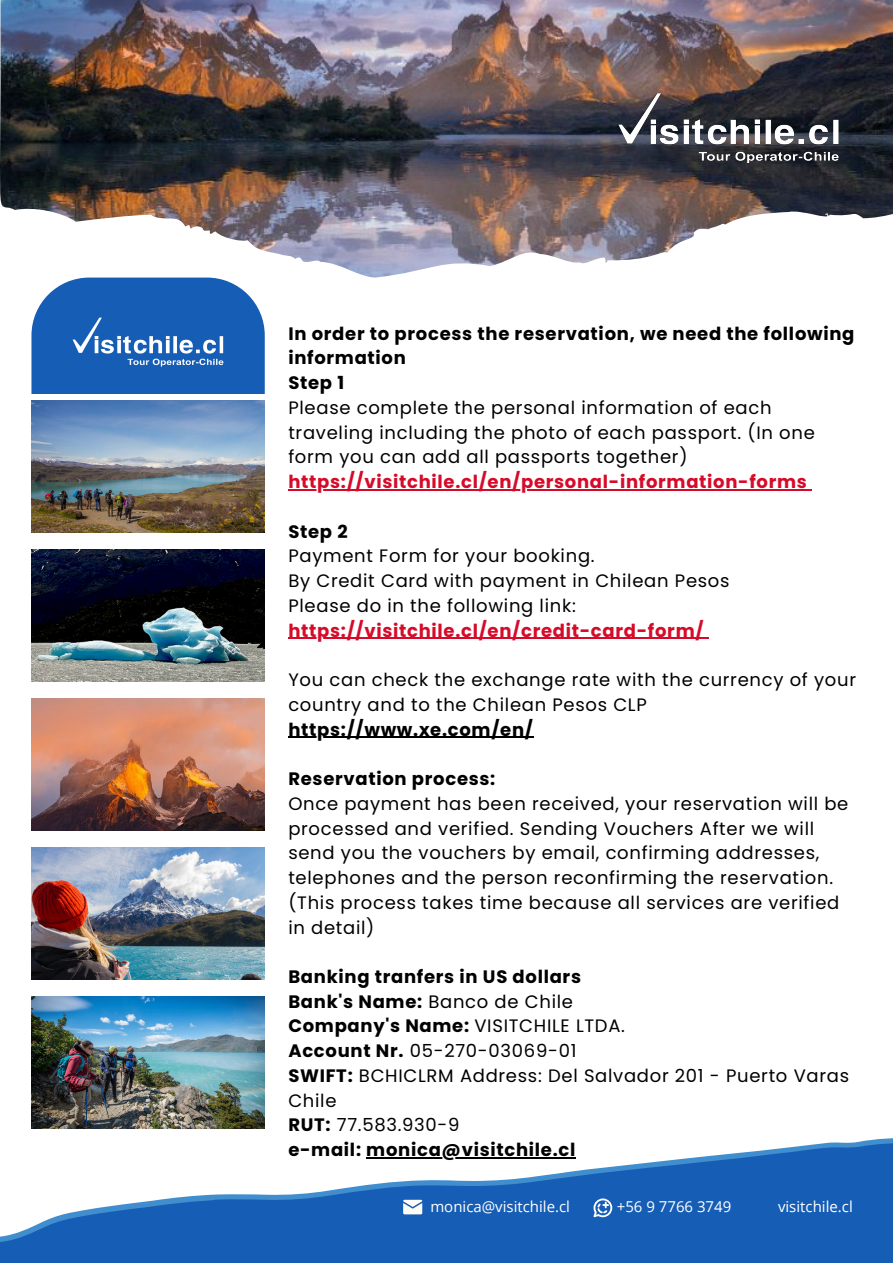
<style>
.page{position:relative;width:893px;height:1264px;background:#fff}
.page>*{position:absolute;margin:0;border:0;box-sizing:border-box;transform-origin:0 0}
.t1{font:18px/24.8px "Poppins";letter-spacing:.04em;color:#000}
.t2{font:700 18px/24.8px "Poppins";letter-spacing:.04em;color:#000}
.t3{font:700 18px "Poppins";letter-spacing:.04em;color:#d60a29}
.t4{font:15px "Open Sans";color:#fff}
.s1{font-weight:700}
</style>
<div class="page">
<img style="left:31px;top:698px;width:233px;height:132px">
<img style="left:31px;top:400px;width:233px;height:132px">
<img style="left:31px;top:549px;width:233px;height:132px">
<img style="left:31px;top:847px;width:233px;height:132px">
<img style="left:31px;top:996px;width:233px;height:132px">
<svg style="left:0;top:1138px;width:892px;height:124px;fill:#165db6"></svg>
<svg style="left:403px;top:1199px;width:19px;height:15px"></svg>
<svg style="left:593px;top:1198px;width:19px;height:19px"></svg>
<img style="left:0;top:0;width:892px;height:277px">
<img style="left:598px;top:81px;width:261px;height:93px">
<svg style="left:31px;top:277px;width:234px;height:117px;background:#2e6dbd"></svg>
<img style="left:58px;top:309px;width:179px;height:65px">
<hr style="left:288px;top:489px;width:519px;height:1px;background:#d60a29">
<hr style="left:288px;top:637px;width:416px;height:2px;background:#d60a29">
<hr style="left:288px;top:736px;width:245px;height:1px;background:#000">
<hr style="left:366px;top:1157px;width:210px;height:1px;background:#000">
<p class="t2" style="left:288px;top:321px;width:567px">In order to process the reservation, we need the following information<br>Step 1</p>
<p class="t1" style="left:288px;top:395px;width:528px">Please complete the personal information of each traveling including the photo of each passport. (In one form you can add all passports together)</p>
<p class="t3" style="left:288px;top:469px;width:520px">https://visitchile.cl/en/personal-information-forms</p>
<p class="t2" style="left:288px;top:519px;width:61px">Step 2</p>
<p class="t1" style="left:288px;top:543px;width:442px">Payment Form for your booking.<br>By Credit Card with payment in Chilean Pesos<br>Please do in the following link:</p>
<p class="t3" style="left:288px;top:617px;width:416px">https://visitchile.cl/en/credit-card-form/</p>
<p class="t1" style="left:288px;top:667px;width:569px">You can check the exchange rate with the currency of your country and to the Chilean Pesos CLP</p>
<p class="t2" style="left:288px;top:717px;width:246px">https://www.xe.com/en/</p>
<p class="t2" style="left:288px;top:766px;width:208px">Reservation process:</p>
<p class="t1" style="left:288px;top:791px;width:561px">Once payment has been received, your reservation will be processed and verified. Sending Vouchers After we will send you the vouchers by email, confirming addresses, telephones and the person reconfirming the reservation. (This process takes time because all services are verified in detail)</p>
<p class="t1" style="left:288px;top:964px;width:562px"><span class="s1">Banking tranfers in US dollars<br>Bank's Name:</span> Banco de Chile<br><span class="s1">Company's Name:</span> VISITCHILE LTDA.<br><span class="s1">Account Nr.</span> 05-270-03069-01<br><span class="s1">SWIFT:</span> BCHICLRM Address: Del Salvador 201 - Puerto Varas<br>Chile<br><span class="s1">RUT:</span> 77.583.930-9<br><span class="s1">e-mail: monica@visitchile.cl</span></p>
<p class="t4" style="left:444px;top:1195px;width:127px">onica@visitchile.cl</p>
<p class="t4" style="left:616px;top:1195px;width:116px">+56 9 7766 3749</p>
<p class="t4" style="left:778px;top:1195px;width:76px">visitchile.cl</p>
<p class="t4" style="left:395px;top:1200px;width:165px">monimca@visitchile.cl |</p>
<p class="t4" style="left:578px;top:1200px;width:140px">+56 9 7766 3749 |</p>
</div>
